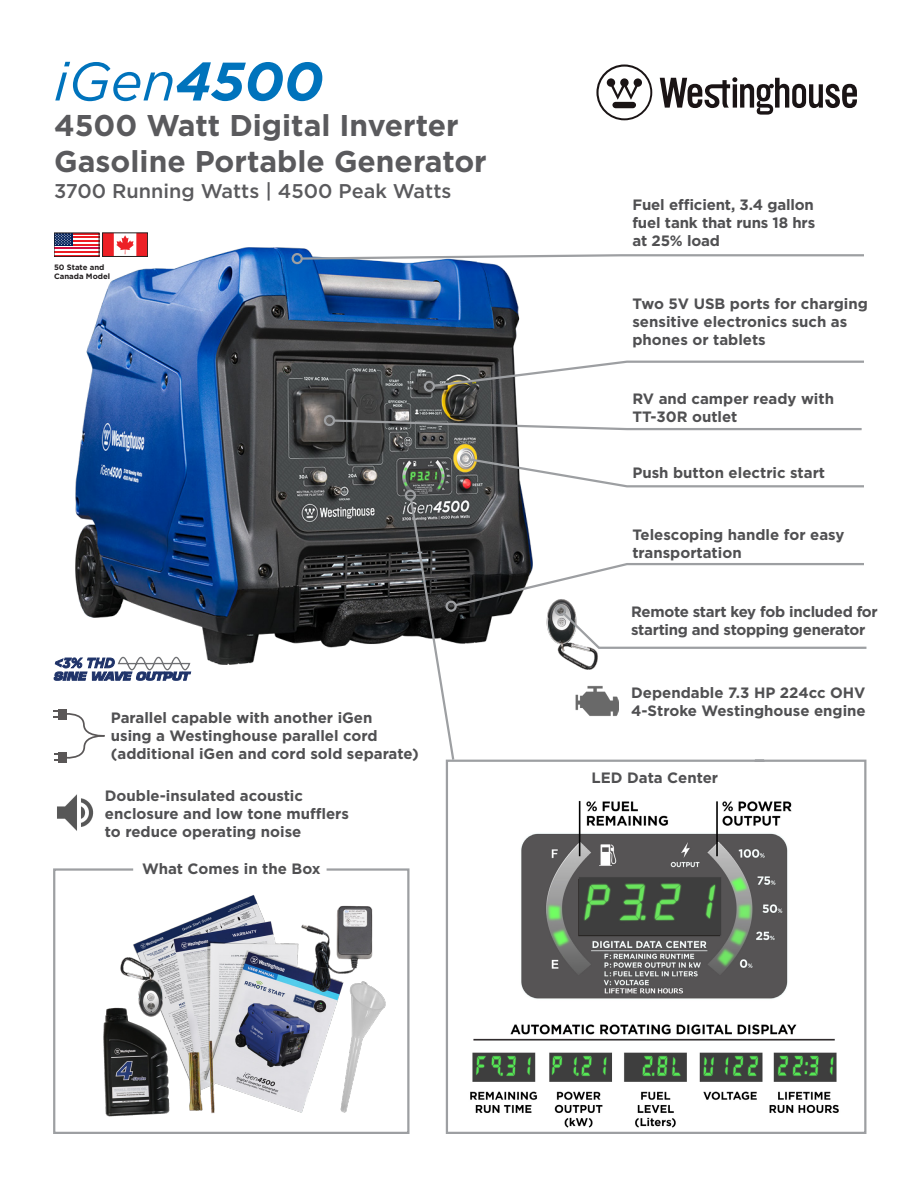
<style>
.page{position:relative;width:918px;height:1188px;background:#fff}
.page>*{position:absolute;margin:0;border:0;box-sizing:border-box;transform-origin:0 0}
.t1{font:italic 54.15px "Gotham";color:#0073bc}
.t2{font:700 30px/36px "Gotham";color:#5a5a5d}
.t3{font:500 19.8px "Gotham";color:#5a5a5d}
.t4{font:700 15px/18px "Gotham";color:#505052}
.t5{font:700 15px/18px "Gotham";letter-spacing:-.02em;color:#505052}
.t6{font:700 7.8px/9.3px "Gotham";color:#231f20}
.s1{font-weight:700}
</style>
<div class="page">
<img style="left:76px;top:248px;width:447px;height:417px">
<svg style="left:467px;top:457px;width:397px;height:32px"></svg>
<div style="left:460px;top:453px;width:11px;height:11px;border:2px solid #9d9fa2;border-radius:50%"></div>
<svg style="left:431px;top:359px;width:433px;height:29px"></svg>
<div style="left:424px;top:381px;width:11px;height:11px;border:2px solid #9d9fa2;border-radius:50%"></div>
<svg style="left:332px;top:418px;width:530px;height:13px"></svg>
<div style="left:324px;top:415px;width:11px;height:11px;border:2px solid #9d9fa2;border-radius:50%"></div>
<svg style="left:299px;top:253px;width:565px;height:8px"></svg>
<div style="left:292px;top:253px;width:11px;height:11px;border:2px solid #9d9fa2;border-radius:50%"></div>
<svg style="left:53px;top:868px;width:357px;height:266px"></svg>
<svg style="left:660px;top:77px;width:197px;height:38px"></svg>
<svg style="left:596px;top:64px;width:56px;height:56px"></svg>
<img style="left:57px;top:794px;width:37px;height:37px">
<svg style="left:445px;top:762px;width:422px;height:372px"></svg>
<div style="left:58px;top:709px;width:9px;height:11px;background:#5a5757"></div>
<div style="left:59px;top:752px;width:8px;height:11px;background:#5a5757"></div>
<svg style="left:53px;top:710px;width:52px;height:52px"></svg>
<div style="left:405px;top:490px;width:11px;height:11px;border:2px solid #9d9fa2;border-radius:50%"></div>
<svg style="left:409px;top:497px;width:458px;height:265px"></svg>
<div style="left:555px;top:605px;width:11px;height:11px;border:2px solid #9d9fa2;border-radius:50%"></div>
<svg style="left:54px;top:656px;width:137px;height:25px"></svg>
<svg style="left:56px;top:235px;width:41px;height:20px"></svg>
<svg style="left:105px;top:235px;width:41px;height:19px"></svg>
<hr style="left:54px;top:248px;width:45px;height:1px;background:#d10e40">
<hr style="left:54px;top:251px;width:45px;height:2px;background:#ee1d23">
<hr style="left:54px;top:244px;width:45px;height:2px;background:#ee1d23">
<hr style="left:54px;top:237px;width:45px;height:1px;background:#ee1d23">
<hr style="left:54px;top:240px;width:45px;height:2px;background:#ee1d23">
<div style="left:54px;top:233px;width:18px;height:13px;background:#00205b"></div>
<svg style="left:56px;top:235px;width:15px;height:10px"></svg>
<div style="left:54px;top:233px;width:45px;height:24px;border:1px solid #231f20"></div>
<p class="t1" style="left:54px;top:47px;width:271px">iGen<span class="s1">4500</span></p>
<p class="t2" style="left:54px;top:108px;width:434px">4500 Watt Digital Inverter<br>Gasoline Portable Generator</p>
<p class="t3" style="left:54px;top:178px;width:399px">3700 Running Watts | 4500 Peak Watts</p>
<p class="t6" style="left:54px;top:262px;width:58px">50 State and<br>Canada Model</p>
<p class="t4" style="left:111px;top:709px;width:310px">Parallel capable with another iGen<br>using a Westinghouse parallel cord (additional iGen and cord sold separate)</p>
<p class="t4" style="left:105px;top:786px;width:246px">Double-insulated acoustic enclosure and low tone mufflers to reduce operating noise</p>
<p class="t4" style="left:142px;top:859px;width:180px">What Comes in the Box</p>
<p class="t4" style="left:632px;top:196px;width:184px;text-align:justify">Fuel efficient, 3.4 gallon fuel tank that runs 18 hrs at 25% load</p>
<p class="t4" style="left:632px;top:295px;width:237px">Two 5V USB ports for charging sensitive electronics such as phones or tablets</p>
<p class="t4" style="left:632px;top:389px;width:203px">RV and camper ready with<br>TT-30R outlet</p>
<p class="t4" style="left:632px;top:464px;width:194px">Push button electric start</p>
<p class="t4" style="left:632px;top:526px;width:214px">Telescoping handle for easy transportation</p>
<p class="t5" style="left:631px;top:603px;width:248px">Remote start key fob included for starting and stopping generator</p>
<p class="t4" style="left:631px;top:684px;width:236px">Dependable 7.3 HP 224cc OHV<br>4-Stroke Westinghouse engine</p>
<p class="t4" style="left:592px;top:768px;width:128px">LED Data Center</p>
</div>
